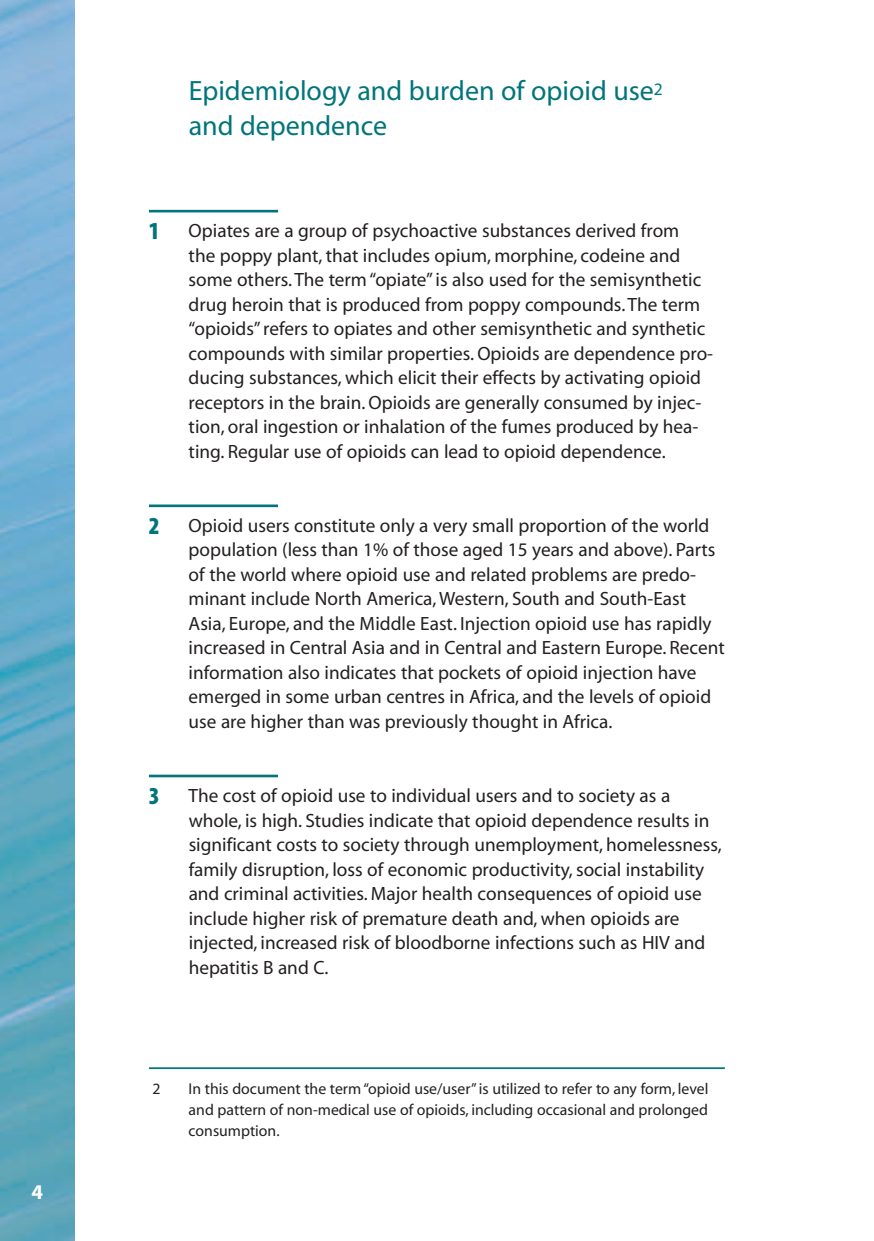
<style>
.page{position:relative;width:874px;height:1241px;background:#fff}
.page>*{position:absolute;margin:0;border:0;box-sizing:border-box;transform-origin:0 0}
.t1{font:28px/35px "Myriad";color:#01757b}
.t2{font:700 21px "Myriad";color:#fff}
.t3{font:19.25px/24.5px "Myriad";color:#231f20}
.t4{font:15.75px/21px "Myriad";color:#231f20;text-align:justify}
.s1{font-family:"Myriad MM 830 300";font-size:24.5px;color:#01757b}
</style>
<div class="page">
<img style="left:0;top:1px;width:74px;height:1240px">
<hr style="left:149px;top:210px;width:129px;height:2px;background:#01757b">
<hr style="left:149px;top:504px;width:129px;height:3px;background:#01757b">
<hr style="left:149px;top:775px;width:129px;height:2px;background:#01757b">
<hr style="left:149px;top:1067px;width:575px;height:2px;background:#01757b">
<p class="t2" style="left:31px;top:1184px;width:13px">4</p>
<h1 class="t1" style="left:189px;top:76px;width:475px">Epidemiology and burden of opioid use<sup>2 </sup>and dependence</h1>
<p class="t3" style="left:189px;top:220px;width:526px;text-indent:-40px"><span class="s1">1</span> Opiates are a group of psychoactive substances derived from<br>the poppy plant, that includes opium, morphine, codeine and some others. The term “opiate” is also used for the semisynthetic drug heroin that is produced from poppy compounds. The term “opioids” refers to opiates and other semisynthetic and synthetic compounds with similar properties. Opioids are dependence pro&shy;ducing substances, which elicit their effects by activating opioid receptors in the brain. Opioids are generally consumed by injec&shy;tion, oral ingestion or inhalation of the fumes produced by hea&shy;ting. Regular use of opioids can lead to opioid dependence.</p>
<p class="t3" style="left:189px;top:515px;width:537px;text-indent:-40px"><span class="s1">2</span> Opioid users constitute only a very small proportion of the world population (less than 1% of those aged 15 years and above). Parts of the world where opioid use and related problems are predo&shy;minant include North America, Western, South and South-East Asia, Europe, and the Middle East. Injection opioid use has rapidly increased in Central Asia and in Central and Eastern Europe. Recent information also indicates that pockets of opioid injection have emerged in some urban centres in Africa, and the levels of opioid use are higher than was previously thought in Africa.</p>
<p class="t3" style="left:189px;top:785px;width:534px;text-indent:-40px"><span class="s1">3</span> The cost of opioid use to individual users and to society as a whole, is high. Studies indicate that opioid dependence results in significant costs to society through unemployment, homelessness, family disruption, loss of economic productivity, social instability and criminal activities. Major health consequences of opioid use include higher risk of premature death and, when opioids are injected, increased risk of bloodborne infections such as HIV and hepatitis B and C.</p>
<p class="t4" style="left:152px;top:1079px;width:10px">2</p>
<p class="t4" style="left:189px;top:1079px;width:521px">In this document the term “opioid use/user” is utilized to refer to any form, level and pattern of non-medical use of opioids, including occasional and prolonged consumption.</p>
</div>
